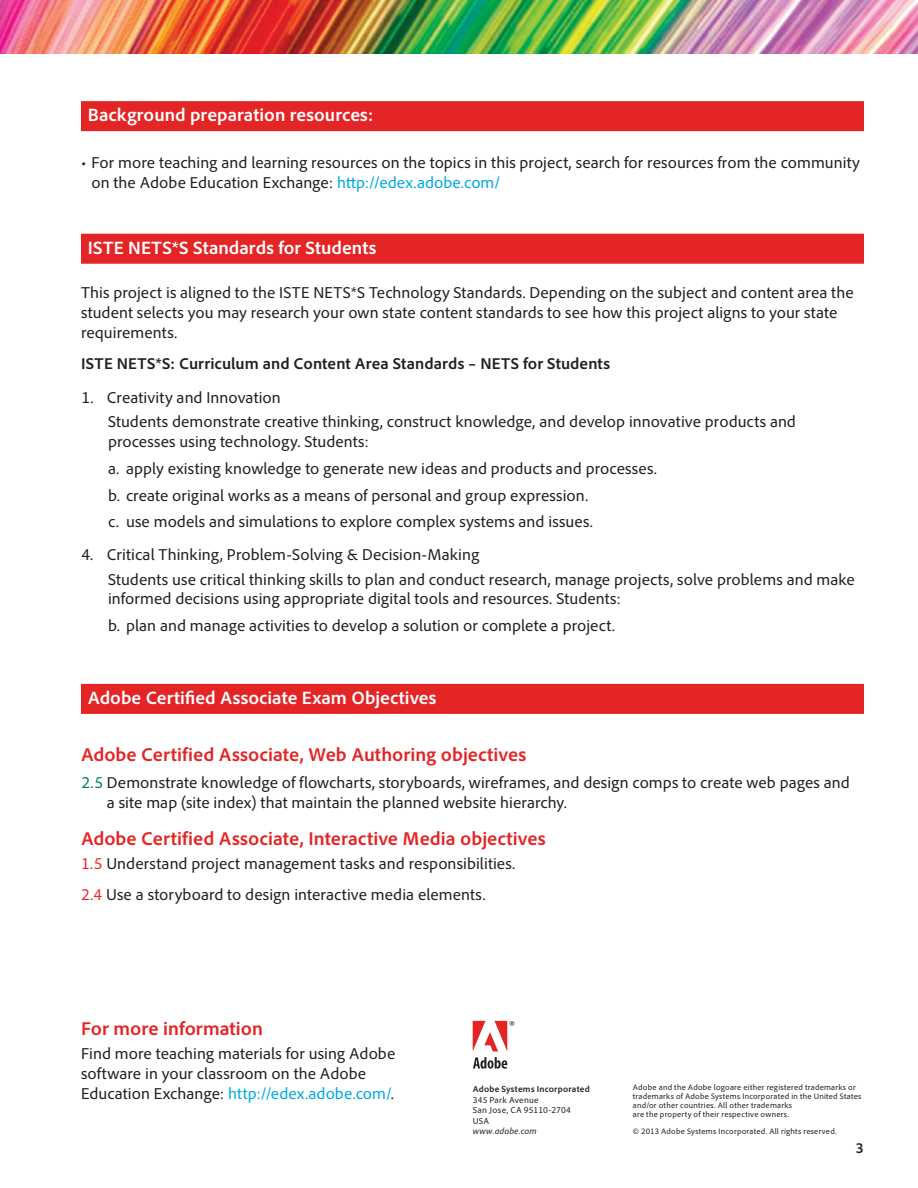
<style>
.page{position:relative;width:918px;height:1188px;background:#fff}
.page>*{position:absolute;margin:0;border:0;box-sizing:border-box;transform-origin:0 0}
.Text__Color_Headline{font:700 19.5px "Adobe Clean";color:#e32525}
.Text__Subhead_in_Bar{font:700 18.75px "Adobe Clean";color:#fff}
.Text__Body{font:16.5px/19.8px "Adobe Clean";letter-spacing:.005em;color:#231f20}
.Text_indented{font:16.5px/19.8px "Adobe Clean";letter-spacing:.005em;color:#231f20}
.Text_abc{font:16.5px "Adobe Clean";letter-spacing:.005em;color:#231f20}
.Text__Number_indente{font:16.5px/19.8px "Adobe Clean";letter-spacing:.005em;color:#231f20}
.Text__Body-2{font:700 16.5px "Adobe Clean";letter-spacing:.005em;color:#231f20}
.t1{font:700 semi-condensed 15px "Adobe Clean";color:#231f20}
.Legal__Company_Name{font:9px/10.5px "Adobe Clean";letter-spacing:.025em;color:#231f20}
.Legal__Body_copy{font:8.25px/9px "Adobe Clean";letter-spacing:.025em;color:#231f20}
.s1{color:#00a8e1}
.s2{color:#008344}
.s3{color:#ee292e}
.s4{font-weight:700}
.s5{font-style:italic}
</style>
<div class="page">
<img style="left:0;top:0;width:918px;height:54px">
<div style="left:81px;top:101px;width:783px;height:30px;background:#e32525"></div>
<div style="left:81px;top:234px;width:783px;height:30px;background:#e32525"></div>
<div style="left:81px;top:684px;width:783px;height:30px;background:#e32525"></div>
<svg style="left:473px;top:1057px;width:34px;height:12px"></svg>
<svg style="left:473px;top:1021px;width:41px;height:30px"></svg>
<p class="Text__Subhead_in_Bar" style="left:88px;top:104px;width:287px">Background preparation resources:</p>
<p class="Text__Body" style="left:92px;top:153px;width:770px;text-indent:-10px">• For more teaching and learning resources on the topics in this project, search for resources from the community on the Adobe Education Exchange: <span class="s1">http://edex.adobe.com/</span></p>
<p class="Text__Subhead_in_Bar" style="left:88px;top:236px;width:290px">ISTE NETS*S Standards for Students</p>
<p class="Text__Body" style="left:81px;top:283px;width:774px">This project is aligned to the ISTE NETS*S Technology Standards. Depending on the subject and content area the student selects you may research your own state content standards to see how this project aligns to your state requirements.</p>
<p class="Text__Body-2" style="left:81px;top:354px;width:531px">ISTE NETS*S: Curriculum and Content Area Standards – NETS for Students</p>
<p class="Text__Number_indente" style="left:81px;top:387px;width:201px">1. Creativity and Innovation</p>
<p class="Text_indented" style="left:108px;top:412px;width:690px">Students demonstrate creative thinking, construct knowledge, and develop innovative products and processes using technology. Students:</p>
<p class="Text_abc" style="left:108px;top:459px;width:551px">a. apply existing knowledge to generate new ideas and products and processes.</p>
<p class="Text_abc" style="left:108px;top:485px;width:482px">b. create original works as a means of personal and group expression.</p>
<p class="Text_abc" style="left:108px;top:512px;width:487px">c. use models and simulations to explore complex systems and issues.</p>
<p class="Text__Number_indente" style="left:81px;top:545px;width:399px">4. Critical Thinking, Problem-Solving &amp; Decision-Making</p>
<p class="Text_indented" style="left:108px;top:569px;width:748px">Students use critical thinking skills to plan and conduct research, manage projects, solve problems and make informed decisions using appropriate digital tools and resources. Students:</p>
<p class="Text_abc" style="left:108px;top:616px;width:509px">b. plan and manage activities to develop a solution or complete a project.</p>
<p class="Text__Subhead_in_Bar" style="left:88px;top:686px;width:350px">Adobe Certified Associate Exam Objectives</p>
<p class="Text__Color_Headline" style="left:81px;top:743px;width:447px">Adobe Certified Associate, Web Authoring objectives</p>
<p class="Text__Number_indente" style="left:107px;top:772px;width:744px;text-indent:-26px"><span class="s2">2.5</span> Demonstrate knowledge of flowcharts, storyboards, wireframes, and design comps to create web pages and a site map (site index) that maintain the planned website hierarchy.</p>
<p class="Text__Color_Headline" style="left:81px;top:826px;width:466px">Adobe Certified Associate, Interactive Media objectives</p>
<p class="Text__Body" style="left:81px;top:853px;width:436px"><span class="s3">1.5</span> Understand project management tasks and responsibilities.</p>
<p class="Text__Body" style="left:81px;top:884px;width:406px"><span class="s3">2.4</span> Use a storyboard to design interactive media elements.</p>
<p class="Text__Color_Headline" style="left:81px;top:1016px;width:183px">For more information</p>
<p class="Text__Body" style="left:81px;top:1043px;width:316px">Find more teaching materials for using Adobe software in your classroom on the Adobe<br>Education Exchange: <span class="s1">http://edex.adobe.com/</span>.</p>
<p class="Legal__Company_Name" style="left:473px;top:1084px;width:119px"><span class="s4">Adobe Systems Incorporated<br></span>345 Park Avenue<br>San Jose, CA 95110-2704<br>USA<br><span class="s5">www.adobe.com</span></p>
<p class="Legal__Body_copy" style="left:633px;top:1083px;width:230px">Adobe and the Adobe logoare either registered trademarks or trademarks of Adobe Systems Incorporated in the United States and/or other countries. All other trademarks<br>are the property of their respective owners.</p>
<p class="Legal__Body_copy" style="left:633px;top:1127px;width:205px">© 2013 Adobe Systems Incorporated. All rights reserved.</p>
<p class="t1" style="left:856px;top:1139px;width:9px">3</p>
</div>
